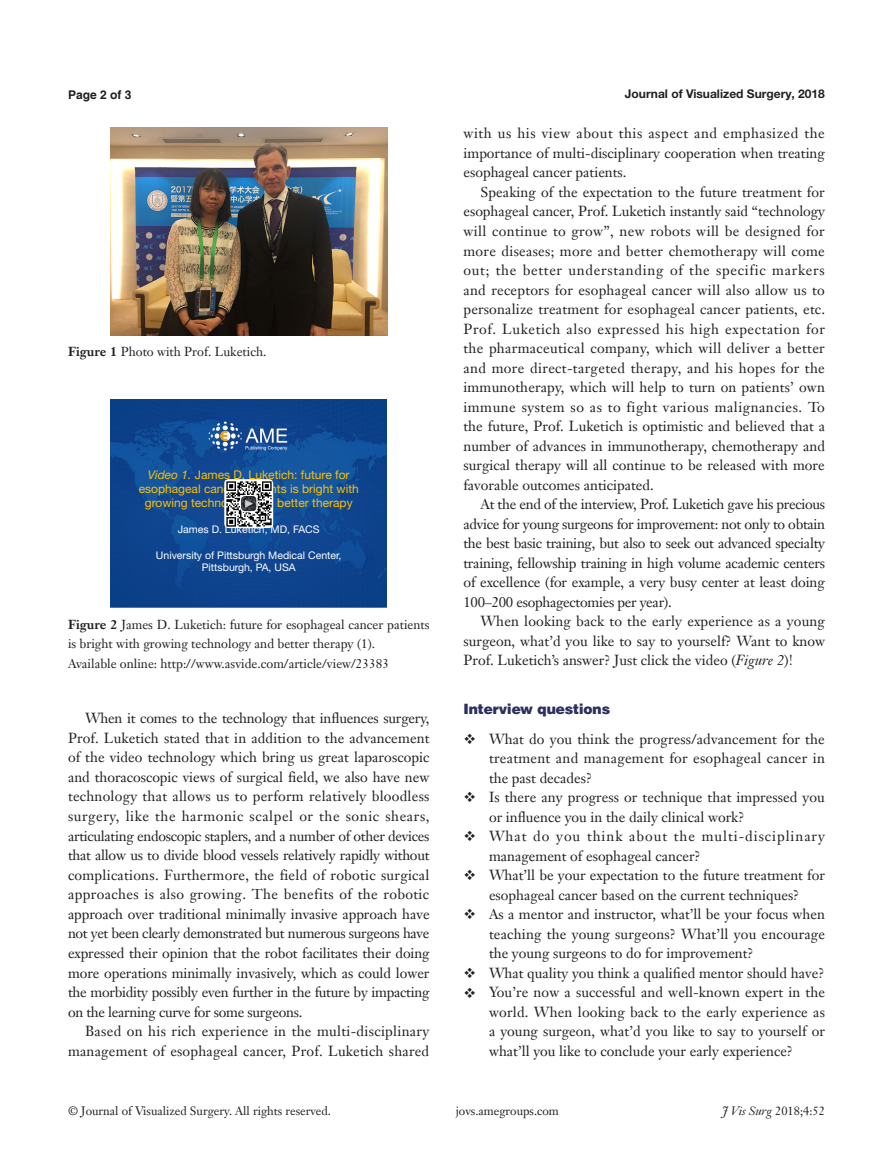
<style>
.page{position:relative;width:893px;height:1170px;background:#fff}
.page>*{position:absolute;margin:0;border:0;box-sizing:border-box;transform-origin:0 0}
.t1{font:14.25px/19.5px "Janson Text LT";color:#231f20;text-align:justify}
.t2{font:14.25px/19.5px "Janson Text LT";letter-spacing:.065em;color:#231f20}
.t3{font:900 14.25px "Helvetica";color:#2c305d}
.t4{font:12.75px/19.5px "Janson Text LT";color:#231f20}
.t5{font:12px/14px "Helvetica Neue LT Pro";color:#ffc000;text-align:center}
.t6{font:12px "Janson Text LT";color:#231f20}
.t7{font:700 12px "Helvetica Neue LT Pro";color:#231f20}
.t8{font:700 12px "Helvetica";color:#231f20}
.t9{font:11.55px "Times New Roman";color:#fff}
.t10{font:10.5px/12.9px "Helvetica Neue LT Pro";color:#fff;text-align:center}
.s1{font-weight:700}
.s2{font-style:italic}
</style>
<div class="page">
<img style="left:111px;top:128px;width:276px;height:207px">
<img style="left:111px;top:400px;width:276px;height:207px">
<svg style="left:224px;top:479px;width:49px;height:49px"></svg>
<img style="left:225px;top:480px;width:47px;height:47px">
<svg style="left:240px;top:495px;width:17px;height:16px"></svg>
<div style="left:240px;top:495px;width:17px;height:17px;border:1px solid #fff;border-radius:4px"></div>
<p class="t8" style="left:68px;top:88px;width:65px">Page 2 of 3</p>
<p class="t4" style="left:68px;top:341px;width:200px"><span class="s1">Figure 1</span> Photo with Prof. Luketich.</p>
<p class="t5" style="left:139px;top:467px;width:222px"><span class="s2">Video 1.</span> James D. Luketich: future for esophageal cancer patients is bright with growing technology and better therapy</p>
<p class="t10" style="left:178px;top:522px;width:143px">James D. Luketich, MD, FACS</p>
<p class="t10" style="left:156px;top:548px;width:187px">University of Pittsburgh Medical Center,<br>Pittsburgh, PA, USA</p>
<p class="t9" style="left:257px;top:498px;width:13px;rotate:90deg">▲</p>
<p class="t4" style="left:68px;top:614px;width:363px"><span class="s1">Figure 2</span> James D. Luketich: future for esophageal cancer patients is bright with growing technology and better therapy (1).</p>
<p class="t4" style="left:68px;top:653px;width:322px">Available online: http://www.asvide.com/article/view/23383</p>
<p class="t1" style="left:68px;top:708px;width:363px;text-indent:17px">When it comes to the technology that influences surgery, Prof. Luketich stated that in addition to the advancement of the video technology which bring us great laparoscopic and thoracoscopic views of surgical field, we also have new technology that allows us to perform relatively bloodless surgery, like the harmonic scalpel or the sonic shears, articulating endoscopic staplers, and a number of other devices that allow us to divide blood vessels relatively rapidly without complications. Furthermore, the field of robotic surgical approaches is also growing. The benefits of the robotic approach over traditional minimally invasive approach have not yet been clearly demonstrated but numerous surgeons have expressed their opinion that the robot facilitates their doing more operations minimally invasively, which as could lower the morbidity possibly even further in the future by impacting on the learning curve for some surgeons.</p>
<p class="t1" style="left:68px;top:1021px;width:363px;text-align:right">Based on his rich experience in the multi-disciplinary management of esophageal cancer, Prof. Luketich shared</p>
<p class="t7" style="left:625px;top:86px;width:202px">Journal of Visualized Surgery, 2018</p>
<p class="t1" style="left:463px;top:124px;width:363px">with us his view about this aspect and emphasized the importance of multi-disciplinary cooperation when treating esophageal cancer patients.</p>
<p class="t1" style="left:463px;top:182px;width:363px;text-indent:17px">Speaking of the expectation to the future treatment for esophageal cancer, Prof. Luketich instantly said “technology will continue to grow”, new robots will be designed for more diseases; more and better chemotherapy will come out; the better understanding of the specific markers and receptors for esophageal cancer will also allow us to personalize treatment for esophageal cancer patients, etc.<br>Prof. Luketich also expressed his high expectation for the pharmaceutical company, which will deliver a better and more direct-targeted therapy, and his hopes for the immunotherapy, which will help to turn on patients’ own immune system so as to fight various malignancies. To the future, Prof. Luketich is optimistic and believed that a number of advances in immunotherapy, chemotherapy and surgical therapy will all continue to be released with more favorable outcomes anticipated.</p>
<p class="t1" style="left:463px;top:494px;width:363px;text-indent:17px">At the end of the interview, Prof. Luketich gave his precious advice for young surgeons for improvement: not only to obtain the best basic training, but also to seek out advanced specialty training, fellowship training in high volume academic centers of excellence (for example, a very busy center at least doing 100–200 esophagectomies per year).</p>
<p class="t1" style="left:463px;top:611px;width:363px;text-indent:17px">When looking back to the early experience as a young surgeon, what’d you like to say to yourself? Want to know Prof. Luketich’s answer? Just click the video (<span class="s2">Figure 2</span>)!</p>
<p class="t3" style="left:463px;top:700px;width:148px">Interview questions</p>
<p class="t1" style="left:489px;top:728px;width:337px;text-indent:-26px">❖ What do you think the progress/advancement for the treatment and management for esophageal cancer in the past decades?</p>
<p class="t1" style="left:489px;top:787px;width:337px;text-indent:-26px">❖ Is there any progress or technique that impressed you or influence you in the daily clinical work?</p>
<p class="t2" style="left:489px;top:826px;width:337px;text-indent:-26px">❖ What do you think about the multi-disciplinary management of esophageal cancer?</p>
<p class="t1" style="left:463px;top:865px;width:363px;text-align:center">❖ What’ll be your expectation to the future treatment for esophageal cancer based on the current techniques?</p>
<p class="t1" style="left:489px;top:904px;width:338px;text-indent:-26px">❖ As a mentor and instructor, what’ll be your focus when teaching the young surgeons? What’ll you encourage the young surgeons to do for improvement?</p>
<p class="t1" style="left:463px;top:962px;width:362px">❖ What quality you think a qualified mentor should have?</p>
<p class="t1" style="left:489px;top:982px;width:337px;text-indent:-26px">❖ You’re now a successful and well-known expert in the world. When looking back to the early experience as a young surgeon, what’d you like to say to yourself or what’ll you like to conclude your early experience?</p>
<p class="t6" style="left:68px;top:1103px;width:264px">© Journal of Visualized Surgery. All rights reserved.</p>
<p class="t6" style="left:456px;top:1103px;width:105px">jovs.amegroups.com</p>
<p class="t6" style="left:722px;top:1103px;width:104px"><span class="s2">J Vis Surg</span> 2018;4:52</p>
</div>
